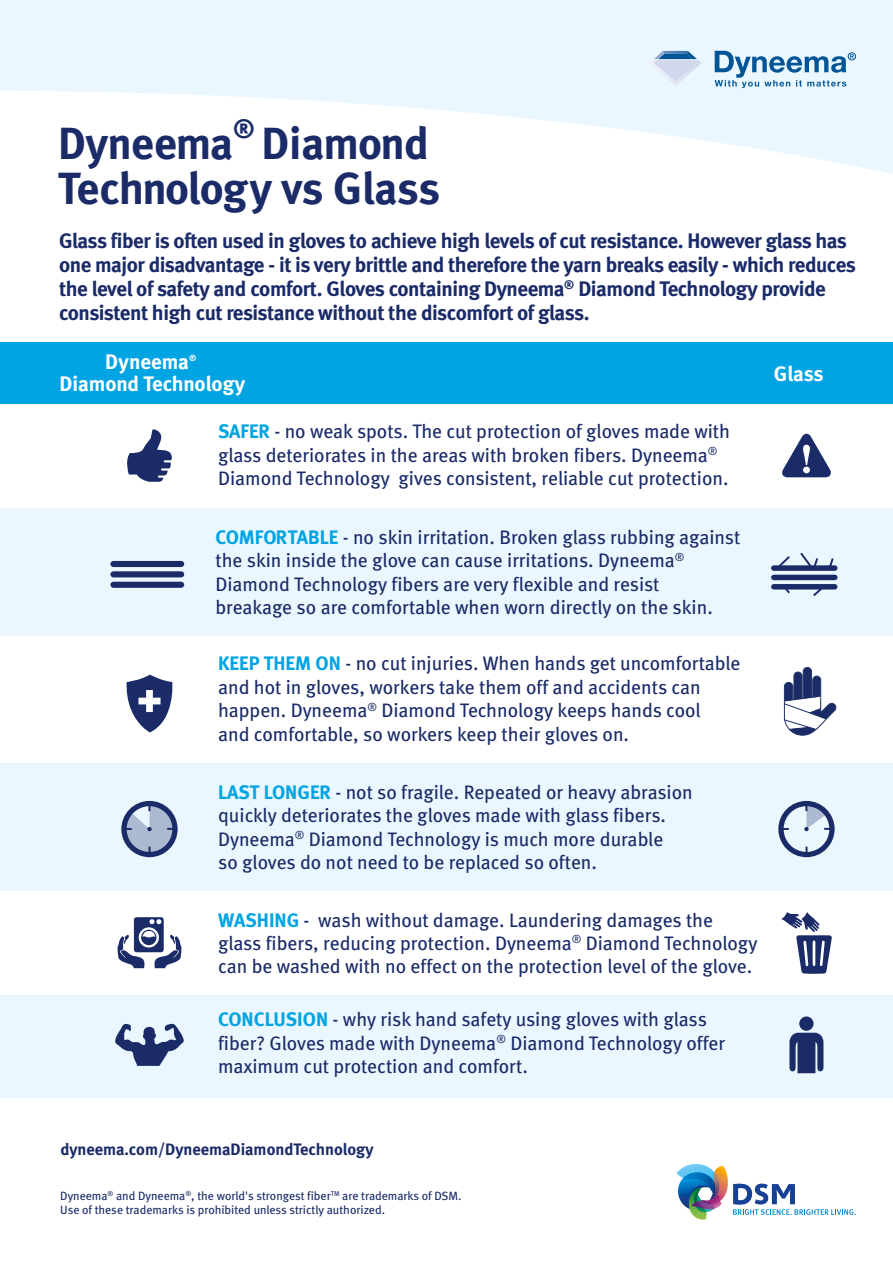
<style>
.page{position:relative;width:893px;height:1263px;background:#fff}
.page>*{position:absolute;margin:0;border:0;box-sizing:border-box;transform-origin:0 0}
.t1{font:700 45px/45px "Meta";letter-spacing:-.02em;color:#1a2b68;text-align:right}
.t2{font:700 26.25px "Meta";color:#1a2b68}
.t3{font:700 21px/24px "Meta";letter-spacing:-.02em;color:#1a2b68}
.t4{font:700 21px "Meta";color:#fff}
.t5{font:19.5px/23.4px "Meta";color:#1a2b68}
.t6{font:700 16.5px "Meta";color:#1a2b68}
.t7{font:12px/14.4px "Meta";color:#1a2b68}
.t8{font:700 8.7px "Meta";color:#fff}
.s1{font-weight:700;color:#00a4e3}
</style>
<div class="page">
<div style="left:0;top:764px;width:893px;height:127px;background:#ebf7fe"></div>
<div style="left:0;top:995px;width:893px;height:102px;background:#ebf7fe"></div>
<div style="left:0;top:343px;width:893px;height:61px;background:#00a4e3"></div>
<div style="left:0;top:508px;width:893px;height:127px;background:#ebf7fe"></div>
<svg style="left:0;top:0;width:893px;height:174px;fill:#ebf7fe"></svg>
<svg style="left:117px;top:917px;width:65px;height:51px"></svg>
<svg style="left:781px;top:912px;width:51px;height:62px"></svg>
<svg style="left:126px;top:674px;width:47px;height:58px"></svg>
<svg style="left:121px;top:801px;width:57px;height:56px"></svg>
<svg style="left:778px;top:801px;width:57px;height:56px"></svg>
<svg style="left:782px;top:433px;width:49px;height:44px"></svg>
<svg style="left:127px;top:429px;width:45px;height:53px"></svg>
<div style="left:113px;top:561px;width:68px;height:6px;background:#1a2b68"></div>
<div style="left:113px;top:571px;width:68px;height:6px;background:#1a2b68"></div>
<div style="left:113px;top:582px;width:68px;height:6px;background:#1a2b68"></div>
<div style="left:774px;top:565px;width:61px;height:6px;background:#1a2b68"></div>
<div style="left:774px;top:575px;width:61px;height:5px;background:#1a2b68"></div>
<div style="left:774px;top:584px;width:61px;height:5px;background:#1a2b68"></div>
<svg style="left:775px;top:556px;width:17px;height:15px"></svg>
<svg style="left:827px;top:558px;width:8px;height:13px"></svg>
<svg style="left:798px;top:552px;width:22px;height:19px"></svg>
<svg style="left:781px;top:589px;width:11px;height:5px"></svg>
<svg style="left:811px;top:589px;width:15px;height:8px"></svg>
<svg style="left:789px;top:1033px;width:34px;height:40px"></svg>
<div style="left:799px;top:1016px;width:15px;height:15px;background:#1a2b68;border-radius:50%"></div>
<svg style="left:115px;top:1023px;width:69px;height:43px"></svg>
<svg style="left:677px;top:1164px;width:179px;height:56px"></svg>
<svg style="left:784px;top:667px;width:52px;height:69px"></svg>
<svg style="left:649px;top:51px;width:52px;height:35px;background:#c5d6ea"></svg>
<svg style="left:715px;top:51px;width:141px;height:37px;background:#a4c6df"></svg>
<p class="t1" style="left:58px;top:120px;width:177px">Dyneema</p>
<p class="t2" style="left:233px;top:114px;width:23px">®</p>
<p class="t1" style="left:58px;top:120px;width:383px">Diamond<br>Technology vs Glass</p>
<p class="t3" style="left:59px;top:228px;width:798px">Glass fiber is often used in gloves to achieve high levels of cut resistance. However glass has one major disadvantage - it is very brittle and therefore the yarn breaks easily - which reduces the level of safety and comfort. Gloves containing Dyneema<sup>®</sup> Diamond Technology provide consistent high cut resistance without the discomfort of glass.</p>
<p class="t4" style="left:105px;top:349px;width:85px">Dyneema</p>
<p class="t8" style="left:189px;top:353px;width:9px">®</p>
<p class="t4" style="left:59px;top:371px;width:187px">Diamond Technology</p>
<p class="t5" style="left:218px;top:420px;width:513px"><span class="s1">SAFER</span> - no weak spots. The cut protection of gloves made with glass deteriorates in the areas with broken fibers. Dyneema<sup>®<br></sup>Diamond Technology gives consistent, reliable cut protection.</p>
<p class="t5" style="left:215px;top:525px;width:526px"><span class="s1">COMFORTABLE</span> - no skin irritation. Broken glass rubbing against the skin inside the glove can cause irritations. Dyneema<sup>® </sup>Diamond Technology fibers are very flexible and resist breakage so are comfortable when worn directly on the skin.</p>
<p class="t5" style="left:218px;top:652px;width:524px"><span class="s1">KEEP THEM ON</span> - no cut injuries. When hands get uncomfortable and hot in gloves, workers take them off and accidents can happen. Dyneema<sup>®</sup> Diamond Technology keeps hands cool<br>and comfortable, so workers keep their gloves on.</p>
<p class="t5" style="left:218px;top:780px;width:476px"><span class="s1">LAST LONGER</span> - not so fragile. Repeated or heavy abrasion quickly deteriorates the gloves made with glass fibers.<br>Dyneema<sup>®</sup> Diamond Technology is much more durable<br>so gloves do not need to be replaced so often.</p>
<p class="t5" style="left:218px;top:908px;width:541px"><span class="s1">WASHING</span> - wash without damage. Laundering damages the glass fibers, reducing protection. Dyneema<sup>®</sup> Diamond Technology can be washed with no effect on the protection level of the glove.</p>
<p class="t5" style="left:218px;top:1008px;width:508px"><span class="s1">CONCLUSION</span> - why risk hand safety using gloves with glass fiber? Gloves made with Dyneema<sup>®</sup> Diamond Technology offer maximum cut protection and comfort.</p>
<p class="t4" style="left:774px;top:361px;width:51px">Glass</p>
<p class="t6" style="left:60px;top:1140px;width:315px">dyneema.com/DyneemaDiamondTechnology</p>
<p class="t7" style="left:60px;top:1188px;width:403px">Dyneema<sup>®</sup> and Dyneema<sup>®</sup>, the world's strongest fiber<sup>TM</sup> are trademarks of DSM.<br>Use of these trademarks is prohibited unless strictly authorized.</p>
</div>
